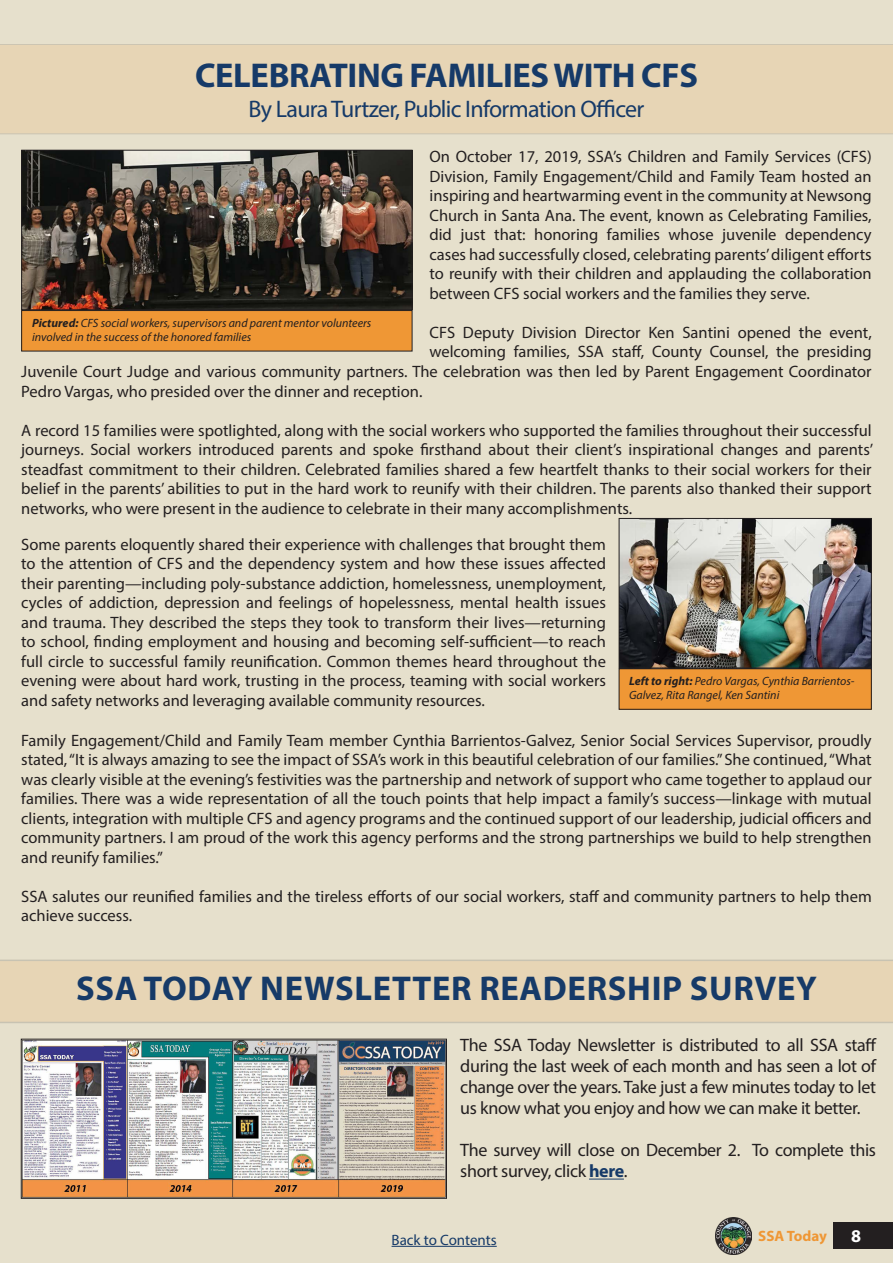
<style>
.page{position:relative;width:893px;height:1263px;background:#e6e0cc}
.page>*{position:absolute;margin:0;border:0;box-sizing:border-box;transform-origin:0 0}
.Head_2{font:700 34.5px "Myriad Pro";letter-spacing:.02em;color:#163a68}
.Article_Title{font:700 34.5px "Myriad Pro";letter-spacing:-.01em;color:#163a68}
.Article_Title-2{font:24px "Myriad Pro";letter-spacing:-.03em;color:#163a68}
.t1{font:18px/21px "Myriad Pro";letter-spacing:-.02em;color:#231f20;text-align:justify}
.t2{font:700 18px "Myriad Pro";color:#fff}
.t3{font:16.5px/19.5px "Myriad Pro";color:#231f20;text-align:justify}
.SSA_Article_Content{font:15px "Myriad Pro";color:#163a68}
.t4{font:700 15px "Myriad Pro";color:#ef9735}
.t5{font:italic 12px/14.4px "Myriad Pro";color:#231f20}
.s1{font-weight:700}
.s2{font-weight:700;color:#163a68}
</style>
<div class="page">
<div style="left:834px;top:1222px;width:59px;height:26px;background:#231f20"></div>
<img style="left:715px;top:1217px;width:36px;height:37px">
<img style="left:23px;top:152px;width:387px;height:156px">
<div style="left:21px;top:150px;width:391px;height:160px;border:1px solid #231f20"></div>
<div style="left:22px;top:311px;width:390px;height:40px;background:#ef9735"></div>
<div style="left:21px;top:310px;width:391px;height:41px;border:1px solid #231f20"></div>
<div style="left:0;top:44px;width:893px;height:90px;background:#e7d5b5"></div>
<img style="left:621px;top:520px;width:249px;height:146px">
<div style="left:619px;top:518px;width:253px;height:150px;border:1px solid #231f20"></div>
<div style="left:619px;top:669px;width:252px;height:40px;background:#ef9735"></div>
<div style="left:619px;top:668px;width:253px;height:42px;border:1px solid #231f20"></div>
<hr style="left:392px;top:1246px;width:105px;height:1px;background:#163a68">
<div style="left:0;top:959px;width:893px;height:64px;background:#e7d5b5"></div>
<hr style="left:589px;top:1178px;width:35px;height:1px;background:#163a68">
<img style="left:23px;top:1041px;width:422px;height:156px">
<div style="left:21px;top:1039px;width:426px;height:160px;border:1px solid #231f20"></div>
<p class="Article_Title" style="left:195px;top:53px;width:504px">CELEBRATING FAMILIES WITH CFS</p>
<p class="Article_Title-2" style="left:249px;top:94px;width:397px">By Laura Turtzer, Public Information Officer</p>
<p class="t3" style="left:429px;top:147px;width:444px">On October 17, 2019, SSA’s Children and Family Services (CFS)<br>Division, Family Engagement/Child and Family Team hosted an inspiring and heartwarming event in the community at Newsong Church in Santa Ana. The event, known as Celebrating Families, did just that: honoring families whose juvenile dependency cases had successfully closed, celebrating parents’ diligent efforts to reunify with their children and applauding the collaboration between CFS social workers and the families they serve.</p>
<p class="t3" style="left:429px;top:322px;width:444px">CFS Deputy Division Director Ken Santini opened the event,</p>
<p class="t3" style="left:429px;top:342px;width:444px">welcoming families, SSA staff, County Counsel, the presiding</p>
<p class="t3" style="left:21px;top:362px;width:852px">Juvenile Court Judge and various community partners. The celebration was then led by Parent Engagement Coordinator</p>
<p class="t3" style="left:21px;top:381px;width:403px">Pedro Vargas, who presided over the dinner and reception.</p>
<p class="t3" style="left:21px;top:420px;width:853px">A record 15 families were spotlighted, along with the social workers who supported the families throughout their successful journeys. Social workers introduced parents and spoke firsthand about their client’s inspirational changes and parents’ steadfast commitment to their children. Celebrated families shared a few heartfelt thanks to their social workers for their belief in the parents’ abilities to put in the hard work to reunify with their children. The parents also thanked their support networks, who were present in the audience to celebrate in their many accomplishments.</p>
<p class="t5" style="left:32px;top:316px;width:341px"><span class="s1">Pictured:</span> CFS social workers, supervisors and parent mentor volunteers involved in the success of the honored families</p>
<p class="t3" style="left:21px;top:534px;width:586px">Some parents eloquently shared their experience with challenges that brought them to the attention of CFS and the dependency system and how these issues affected their parenting—including poly-substance addiction, homelessness, unemployment, cycles of addiction, depression and feelings of hopelessness, mental health issues and trauma. They described the steps they took to transform their lives—returning to school, finding employment and housing and becoming self-sufficient—to reach full circle to successful family reunification. Common themes heard throughout the evening were about hard work, trusting in the process, teaming with social workers and safety networks and leveraging available community resources.</p>
<p class="t3" style="left:21px;top:730px;width:852px">Family Engagement/Child and Family Team member Cynthia Barrientos-Galvez, Senior Social Services Supervisor, proudly stated, “It is always amazing to see the impact of SSA’s work in this beautiful celebration of our families.” She continued, “What was clearly visible at the evening’s festivities was the partnership and network of support who came together to applaud our families. There was a wide representation of all the touch points that help impact a family’s success—linkage with mutual clients, integration with multiple CFS and agency programs and the continued support of our leadership, judicial officers and community partners. I am proud of the work this agency performs and the strong partnerships we build to help strengthen and reunify families.”</p>
<p class="t3" style="left:21px;top:886px;width:852px">SSA salutes our reunified families and the tireless efforts of our social workers, staff and community partners to help them achieve success.</p>
<p class="t5" style="left:629px;top:673px;width:227px"><span class="s1">Left to right:</span> Pedro Vargas, Cynthia Barrientos-<br>Galvez, Rita Rangel, Ken Santini</p>
<p class="Head_2" style="left:76px;top:965px;width:742px">SSA TODAY NEWSLETTER READERSHIP SURVEY</p>
<p class="t1" style="left:460px;top:1034px;width:418px">The SSA Today Newsletter is distributed to all SSA staff during the last week of each month and has seen a lot of change over the years. Take just a few minutes today to let us know what you enjoy and how we can make it better.</p>
<p class="t1" style="left:460px;top:1139px;width:417px">The survey will close on December 2. To complete this short survey, click <span class="s2">here</span>.</p>
<p class="SSA_Article_Content" style="left:392px;top:1230px;width:107px">Back to Contents</p>
<p class="t4" style="left:758px;top:1226px;width:70px">SSA Today</p>
<p class="t2" style="left:851px;top:1224px;width:11px">8</p>
</div>
